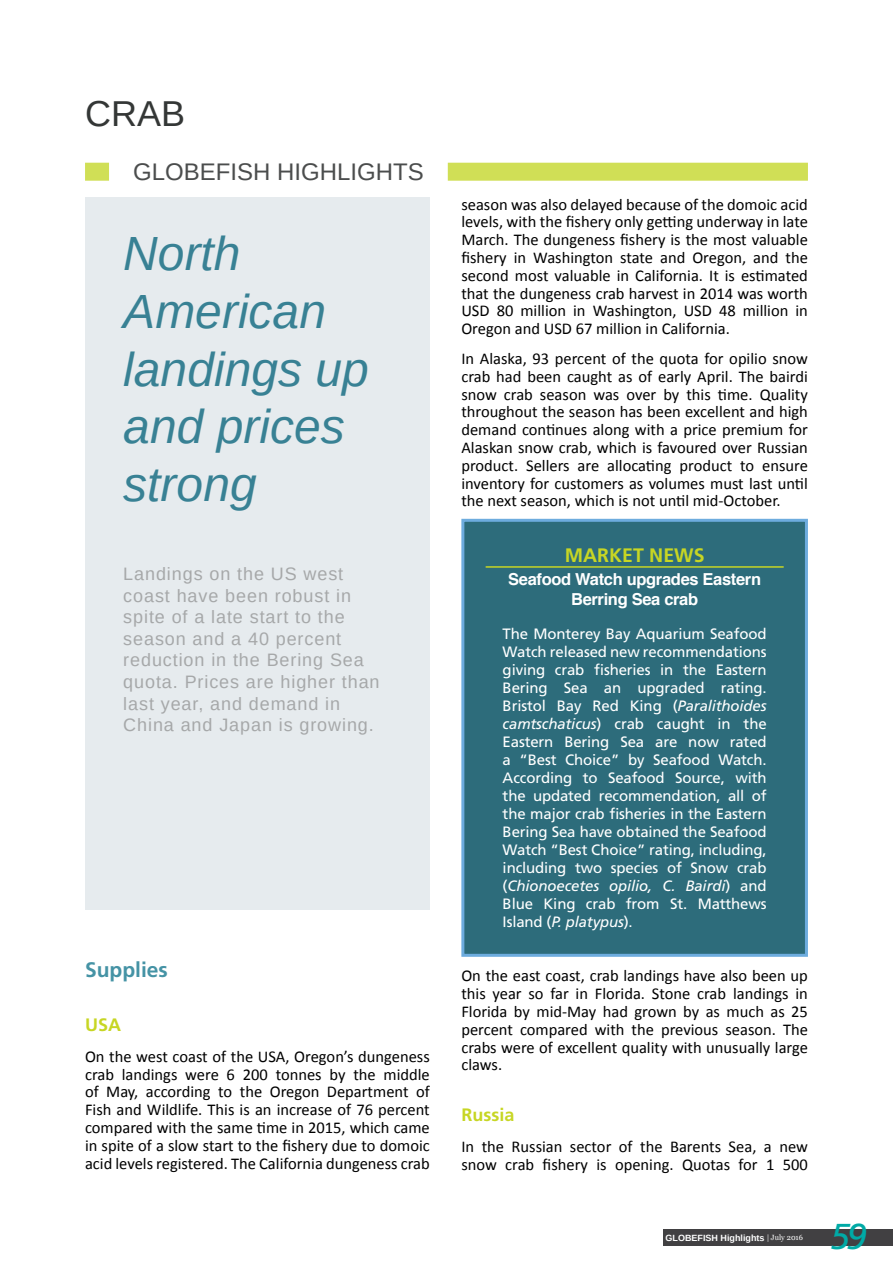
<style>
.page{position:relative;width:893px;height:1263px;background:#fff}
.page>*{position:absolute;margin:0;border:0;box-sizing:border-box;transform-origin:0 0}
.t1{font:italic 48px/57.6px "Arimo";color:#388194}
.t2{font:36px "Arimo";color:#343736}
.t3{font:italic 36px "Frutiger LT Std";color:#00aaa6}
.t4{font:24px "Arimo";color:#4b4d4d}
.t5{font:700 21px "Frutiger LT Std";color:#4593a5}
.t6{font:700 19.5px "Frutiger LT Std";color:#c7d624}
.t7{font:18px/21.6px "Arimo";letter-spacing:.05em;color:#a6a8a9}
.t8{font:700 18px "Frutiger LT Std";color:#c7d624}
.t9{font:16.5px/17.9px "Calibri";color:#000;text-align:justify}
.t10{font:700 16.5px/19.8px "Helvetica";letter-spacing:-.02em;color:#fff;text-align:center}
.t11{font:15px/18px "Frutiger LT Std";letter-spacing:-.01em;color:#fff;text-align:justify}
.t12{font:700 9px "Arimo";color:#fff}
.s1{font-style:italic}
.s2{font-family:"Minion Pro";font-weight:400;font-size:7.5px}
.s3{font-family:"Georgia";font-weight:400;font-size:7.5px}
</style>
<div class="page">
<div style="left:664px;top:1229px;width:229px;height:16px;background:#414042"></div>
<div style="left:85px;top:163px;width:24px;height:18px;background:#d0df56"></div>
<div style="left:448px;top:163px;width:360px;height:18px;background:#d0df56"></div>
<div style="left:85px;top:197px;width:345px;height:713px;background:#e6ebee"></div>
<div style="left:463px;top:520px;width:343px;height:435px;background:#2d6c7b"></div>
<hr style="left:486px;top:566px;width:298px;height:2px;background:#c7d624">
<div style="left:461px;top:519px;width:347px;height:438px;border:3px solid #6dacde"></div>
<h2 class="t2" style="left:85px;top:91px;width:102px">CRAB</h2>
<h3 class="t4" style="left:133px;top:156px;width:292px">GLOBEFISH HIGHLIGHTS</h3>
<h1 class="t1" style="left:123px;top:224px;width:247px">North<br>American landings up and prices strong</h1>
<p class="t7" style="left:123px;top:563px;width:258px">Landings on the US west coast have been robust in spite of a late start to the season and a 40 percent reduction in the Bering Sea quota. Prices are higher than last year, and demand in<br>China and Japan is growing.</p>
<p class="t5" style="left:85px;top:957px;width:84px">Supplies</p>
<p class="t8" style="left:85px;top:1014px;width:37px">USA</p>
<p class="t9" style="left:85px;top:1047px;width:346px">On the west coast of the USA, Oregon’s dungeness crab landings were 6 200 tonnes by the middle of May, according to the Oregon Department of Fish and Wildlife. This is an increase of 76 percent compared with the same time in 2015, which came in spite of a slow start to the fishery due to domoic acid levels registered. The California dungeness crab</p>
<p class="t9" style="left:461px;top:195px;width:348px">season was also delayed because of the domoic acid levels, with the fishery only getting underway in late March. The dungeness fishery is the most valuable fishery in Washington state and Oregon, and the second most valuable in California. It is estimated that the dungeness crab harvest in 2014 was worth USD 80 million in Washington, USD 48 million in Oregon and USD 67 million in California.</p>
<p class="t9" style="left:461px;top:350px;width:348px">In Alaska, 93 percent of the quota for opilio snow crab had been caught as of early April. The bairdi snow crab season was over by this time. Quality throughout the season has been excellent and high demand continues along with a price premium for Alaskan snow crab, which is favoured over Russian product. Sellers are allocating product to ensure inventory for customers as volumes must last until the next season, which is not until mid-October.</p>
<p class="t6" style="left:565px;top:544px;width:141px">MARKET NEWS</p>
<p class="t10" style="left:508px;top:569px;width:254px">Seafood Watch upgrades Eastern<br>Berring Sea crab</p>
<p class="t11" style="left:503px;top:625px;width:266px">The Monterey Bay Aquarium Seafood Watch released new recommendations giving crab fisheries in the Eastern Bering Sea an upgraded rating.<br>Bristol Bay Red King (<span class="s1">Paralithoides camtschaticus</span>) crab caught in the Eastern Bering Sea are now rated a “Best Choice” by Seafood Watch.<br>According to Seafood Source, with the updated recommendation, all of the major crab fisheries in the Eastern Bering Sea have obtained the Seafood Watch “Best Choice” rating, including, including two species of Snow crab (<span class="s1">Chionoecetes opilio, C. Bairdi</span>) and Blue King crab from St. Matthews Island (<span class="s1">P. platypus</span>).</p>
<p class="t9" style="left:461px;top:967px;width:348px">On the east coast, crab landings have also been up this year so far in Florida. Stone crab landings in Florida by mid-May had grown by as much as 25 percent compared with the previous season. The crabs were of excellent quality with unusually large claws.</p>
<p class="t8" style="left:461px;top:1104px;width:54px">Russia</p>
<p class="t9" style="left:461px;top:1137px;width:348px">In the Russian sector of the Barents Sea, a new snow crab fishery is opening. Quotas for 1 500</p>
<p class="t12" style="left:665px;top:1231px;width:139px">GLOBEFISH Highlights <span class="s2">|</span> <span class="s3">July 2016</span></p>
<h2 class="t3" style="left:830px;top:1216px;width:38px">59</h2>
</div>
